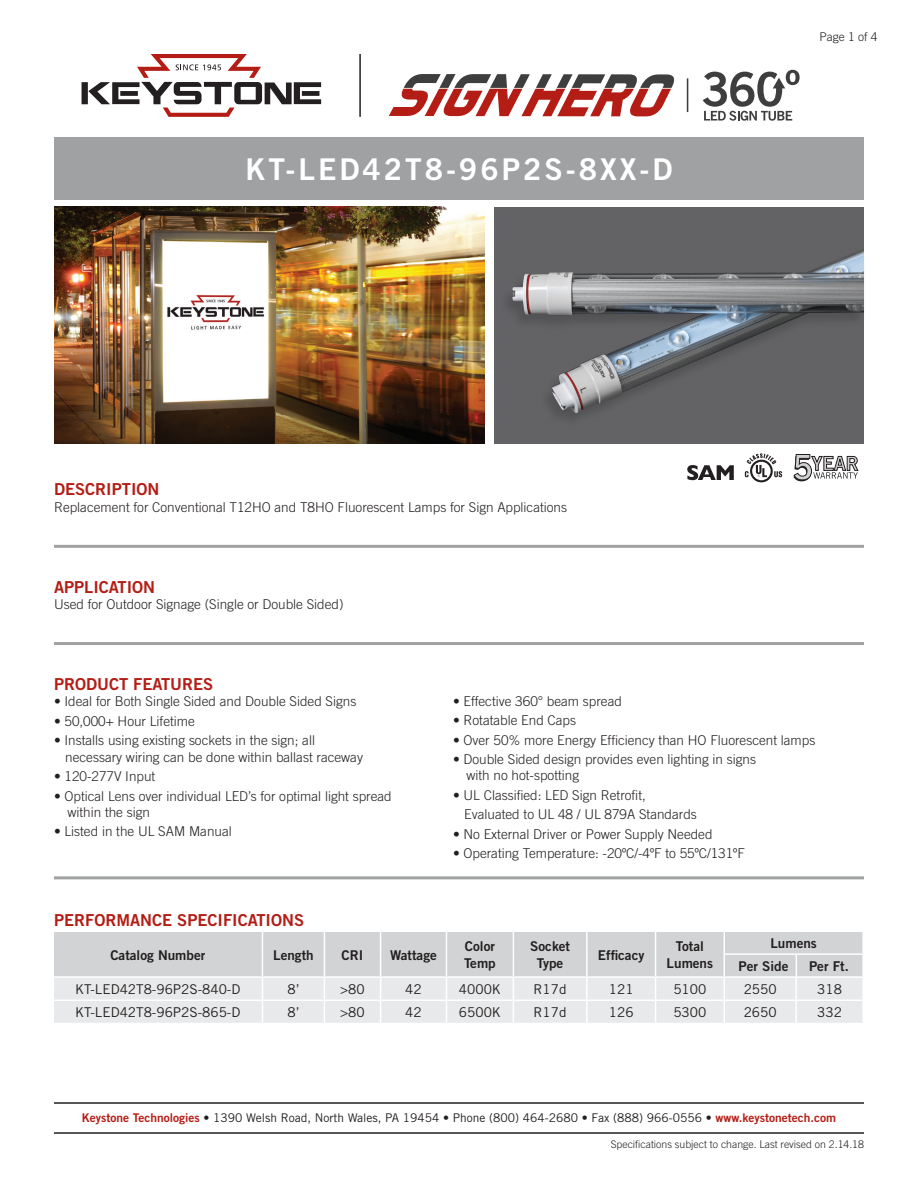
<style>
.page{position:relative;width:918px;height:1188px;background:#fff}
.page>*{position:absolute;margin:0;border:0;box-sizing:border-box;transform-origin:0 0}
.t1{font:30px "Trade Gothic Bold Two";letter-spacing:.1em;color:#fff}
.t2{font:16.5px "Trade Gothic Bold Two";color:#b41d15}
.t3{font:300 13.5px/16.2px "Trade Gothic";color:#231f20}
.t4{font:13.5px "Trade Gothic";color:#231f20}
.t5{font:13.5px "Trade Gothic Bold Two";color:#231f20}
.t6{font:12px "Trade Gothic";color:#231f20}
.t7{font:300 12px "Trade Gothic";color:#231f20}
.t8{font:300 10.5px "Trade Gothic";color:#231f20}
.s1{font-family:"Trade Gothic Bold Two";color:#b41d15}
.s2{font-family:"Trade Gothic Bold Two"}
</style>
<div class="page">
<div style="left:495px;top:207px;width:369px;height:236px;background:#636366"></div>
<img style="left:54px;top:207px;width:431px;height:236px">
<hr style="left:54px;top:642px;width:810px;height:3px;background:#a0a1a3">
<hr style="left:54px;top:545px;width:810px;height:3px;background:#a0a1a3">
<hr style="left:54px;top:876px;width:810px;height:3px;background:#a0a1a3">
<hr style="left:54px;top:1132px;width:810px;height:2px;background:#231f20">
<hr style="left:54px;top:1102px;width:810px;height:2px;background:#231f20">
<div style="left:500px;top:250px;width:367px;height:178px;background:#231f20;opacity:.25"></div>
<img style="left:512px;top:249px;width:352px;height:165px">
<div style="left:54px;top:137px;width:810px;height:63px;background:#a0a1a3"></div>
<svg style="left:82px;top:54px;width:239px;height:63px"></svg>
<hr style="left:359px;top:54px;width:2px;height:63px;background:#231f20">
<svg style="left:745px;top:453px;width:37px;height:29px"></svg>
<svg style="left:793px;top:454px;width:65px;height:27px"></svg>
<svg style="left:54px;top:931px;width:809px;height:92px;background:#dedfe0"></svg>
<svg style="left:687px;top:465px;width:47px;height:15px"></svg>
<svg style="left:389px;top:74px;width:286px;height:42px"></svg>
<svg style="left:703px;top:70px;width:97px;height:51px"></svg>
<hr style="left:687px;top:78px;width:1px;height:34px;background:#3e3e3f">
<p class="t1" style="left:246px;top:151px;width:428px">KT-LED42T8-96P2S-8XX-D</p>
<p class="t2" style="left:54px;top:479px;width:107px">DESCRIPTION</p>
<p class="t3" style="left:54px;top:499px;width:515px">Replacement for Conventional T12HO and T8HO Fluorescent Lamps for Sign Applications</p>
<p class="t2" style="left:54px;top:577px;width:103px">APPLICATION</p>
<p class="t3" style="left:54px;top:596px;width:291px">Used for Outdoor Signage (Single or Double Sided)</p>
<p class="t7" style="left:819px;top:29px;width:60px">Page 1 of 4</p>
<p class="t2" style="left:54px;top:674px;width:161px">PRODUCT FEATURES</p>
<p class="t3" style="left:54px;top:693px;width:304px">• Ideal for Both Single Sided and Double Sided Signs</p>
<p class="t3" style="left:54px;top:713px;width:142px">• 50,000+ Hour Lifetime</p>
<p class="t3" style="left:54px;top:732px;width:263px">• Installs using existing sockets in the sign; all</p>
<p class="t3" style="left:65px;top:749px;width:299px">necessary wiring can be done within ballast raceway</p>
<p class="t3" style="left:54px;top:768px;width:103px">• 120-277V Input</p>
<p class="t3" style="left:68px;top:788px;width:326px;text-indent:-14px">• Optical Lens over individual LED’s for optimal light spread within the sign</p>
<p class="t3" style="left:54px;top:823px;width:179px">• Listed in the UL SAM Manual</p>
<p class="t3" style="left:453px;top:693px;width:170px">• Effective 360° beam spread</p>
<p class="t3" style="left:453px;top:712px;width:125px">• Rotatable End Caps</p>
<p class="t3" style="left:453px;top:732px;width:364px">• Over 50% more Energy Efficiency than HO Fluorescent lamps</p>
<p class="t3" style="left:467px;top:751px;width:291px;text-indent:-14px">• Double Sided design provides even lighting in signs with no hot-spotting</p>
<p class="t3" style="left:453px;top:787px;width:194px">• UL Classified: LED Sign Retrofit,</p>
<p class="t3" style="left:464px;top:806px;width:234px">Evaluated to UL 48 / UL 879A Standards</p>
<p class="t3" style="left:453px;top:825px;width:261px">• No External Driver or Power Supply Needed</p>
<p class="t3" style="left:453px;top:845px;width:293px">• Operating Temperature: -20ºC/-4ºF to 55ºC/131ºF</p>
<p class="t2" style="left:54px;top:910px;width:252px">PERFORMANCE SPECIFICATIONS</p>
<p class="t5" style="left:110px;top:946px;width:96px">Catalog Number</p>
<p class="t5" style="left:273px;top:946px;width:42px">Length</p>
<p class="t5" style="left:342px;top:946px;width:23px">CRI</p>
<p class="t5" style="left:390px;top:946px;width:48px">Wattage</p>
<p class="t5" style="left:465px;top:938px;width:31px">Color</p>
<p class="t5" style="left:464px;top:955px;width:33px">Temp</p>
<p class="t5" style="left:530px;top:938px;width:41px">Socket</p>
<p class="t5" style="left:537px;top:955px;width:28px">Type</p>
<p class="t5" style="left:598px;top:946px;width:48px">Efficacy</p>
<p class="t5" style="left:676px;top:938px;width:30px">Total</p>
<p class="t5" style="left:667px;top:955px;width:48px">Lumens</p>
<p class="t5" style="left:770px;top:935px;width:48px">Lumens</p>
<p class="t5" style="left:739px;top:958px;width:51px">Per Side</p>
<p class="t5" style="left:809px;top:958px;width:41px">Per Ft.</p>
<p class="t4" style="left:75px;top:981px;width:167px">KT-LED42T8-96P2S-840-D</p>
<p class="t4" style="left:287px;top:981px;width:14px">8’</p>
<p class="t4" style="left:340px;top:981px;width:26px">&gt;80</p>
<p class="t4" style="left:405px;top:981px;width:18px">42</p>
<p class="t4" style="left:459px;top:981px;width:43px">4000K</p>
<p class="t4" style="left:534px;top:981px;width:35px">R17d</p>
<p class="t4" style="left:609px;top:981px;width:26px">121</p>
<p class="t4" style="left:673px;top:981px;width:34px">5100</p>
<p class="t4" style="left:744px;top:981px;width:34px">2550</p>
<p class="t4" style="left:817px;top:981px;width:26px">318</p>
<p class="t4" style="left:75px;top:1004px;width:167px">KT-LED42T8-96P2S-865-D</p>
<p class="t4" style="left:287px;top:1004px;width:14px">8’</p>
<p class="t4" style="left:340px;top:1004px;width:26px">&gt;80</p>
<p class="t4" style="left:405px;top:1004px;width:18px">42</p>
<p class="t4" style="left:459px;top:1004px;width:43px">6500K</p>
<p class="t4" style="left:534px;top:1004px;width:35px">R17d</p>
<p class="t4" style="left:609px;top:1004px;width:26px">126</p>
<p class="t4" style="left:673px;top:1004px;width:34px">5300</p>
<p class="t4" style="left:744px;top:1004px;width:34px">2650</p>
<p class="t4" style="left:817px;top:1004px;width:26px">332</p>
<p class="t6" style="left:82px;top:1111px;width:756px"><span class="s1">Keystone Technologies</span> <span class="s2">•</span> 1390 Welsh Road, North Wales, PA 19454 <span class="s2">•</span> Phone (800) 464-2680 <span class="s2">•</span> Fax (888) 966-0556 • <span class="s1">www.keystonetech.com</span></p>
<p class="t8" style="left:611px;top:1138px;width:255px">Specifications subject to change. Last revised on 2.14.18</p>
</div>
